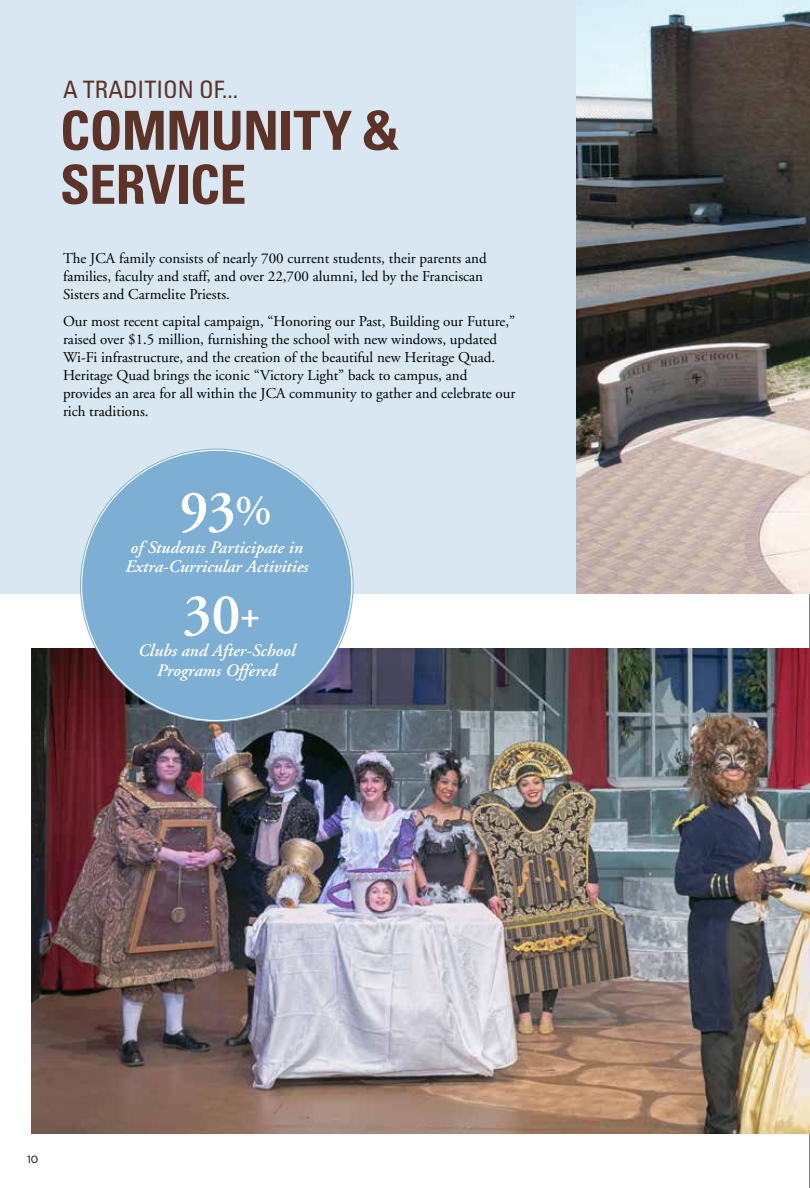
<style>
.page{position:relative;width:810px;height:1188px;background:#fff}
.page>*{position:absolute;margin:0;border:0;box-sizing:border-box;transform-origin:0 0}
.t1{font:600 57.75px/103.5px "Adobe Garamond";color:#fff}
.t2{font:700 condensed 54px/54px "Univers";letter-spacing:-.01em;color:#5e3327}
.t3{font:condensed 24px "Univers";color:#5e3327}
.t4{font:italic 600 17.55px/19.5px "Adobe Garamond";color:#fff;text-align:center}
.t5{font:15px/18px "Adobe Garamond";color:#000}
.t6{font:10.5px "Gotham";color:#000}
.s1{font-size:42.9px}
</style>
<div class="page">
<hr style="left:809px;top:0;width:1px;height:1188px;background:#000">
<div style="left:0;top:0;width:576px;height:594px;background:#d8e7f2"></div>
<img style="left:32px;top:648px;width:778px;height:486px">
<img style="left:576px;top:0;width:234px;height:594px">
<div style="left:82px;top:451px;width:269px;height:269px;background:#7daed3;border-radius:50%"></div>
<h3 class="t3" style="left:63px;top:74px;width:177px">A TRADITION OF...</h3>
<h2 class="t2" style="left:60px;top:103px;width:341px">COMMUNITY &amp;<br>SERVICE</h2>
<p class="t5" style="left:63px;top:250px;width:425px">The JCA family consists of nearly 700 current students, their parents and families, faculty and staff, and over 22,700 alumni, led by the Franciscan<br>Sisters and Carmelite Priests.</p>
<p class="t5" style="left:63px;top:313px;width:454px">Our most recent capital campaign, “Honoring our Past, Building our Future,” raised over $1.5 million, furnishing the school with new windows, updated Wi-Fi infrastructure, and the creation of the beautiful new Heritage Quad.<br>Heritage Quad brings the iconic “Victory Light” back to campus, and provides an area for all within the JCA community to gather and celebrate our rich traditions.</p>
<h1 class="t1" style="left:179px;top:461px;width:94px">93<span class="s1">%<br></span>30<span class="s1">+</span></h1>
<p class="t4" style="left:137px;top:641px;width:159px">Clubs and After-School<br>Programs Offered</p>
<p class="t4" style="left:124px;top:538px;width:185px">of Students Participate in<br>Extra-Curricular Activities</p>
<p class="t6" style="left:27px;top:1153px;width:13px">10</p>
</div>
